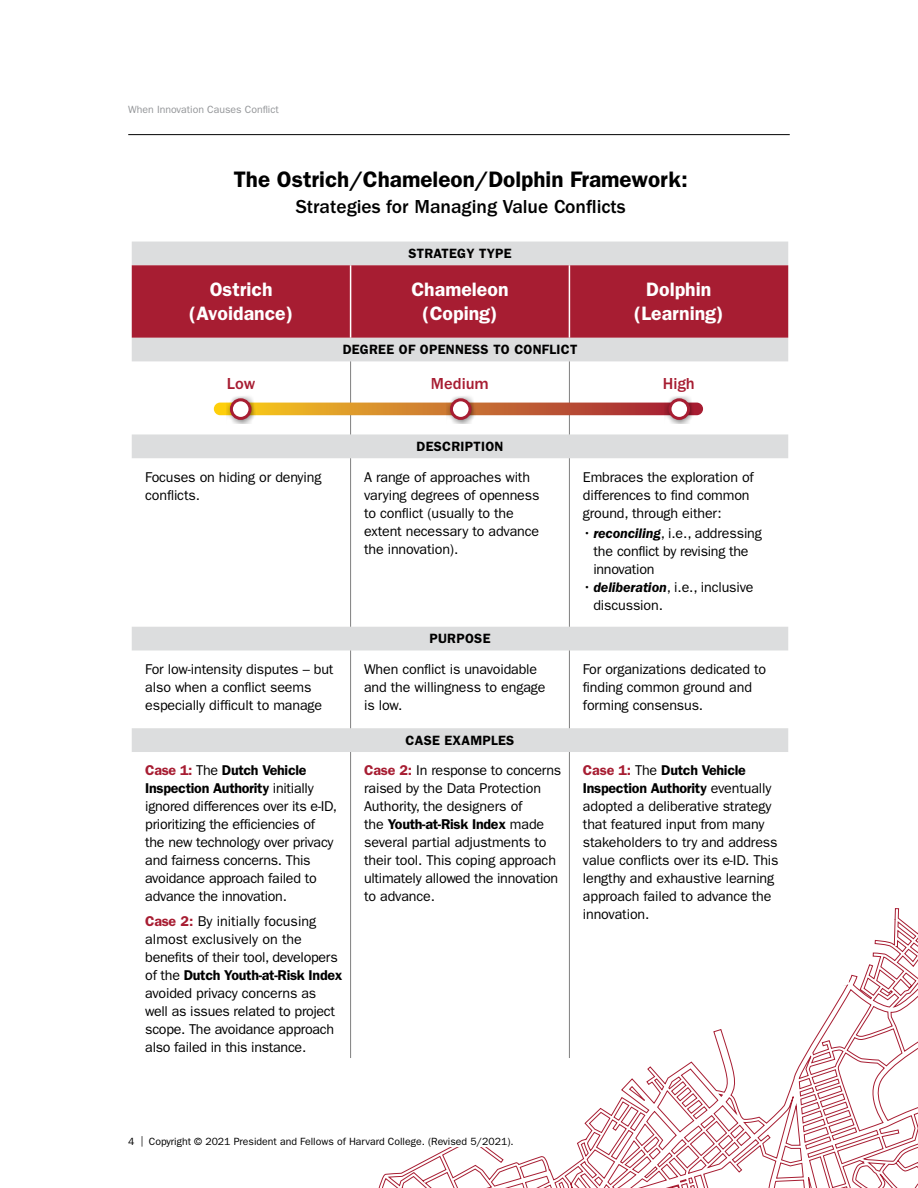
<style>
.page{position:relative;width:918px;height:1188px;background:#fff}
.page>*{position:absolute;margin:0;border:0;box-sizing:border-box;transform-origin:0 0}
.t1{font:600 22.5px "ITC Franklin Gothic Std";color:#000}
.t2{font:600 19.5px/23.4px "ITC Franklin Gothic Std";color:#fff;text-align:center}
.t3{font:500 19.5px "ITC Franklin Gothic Std";color:#000}
.t4{font:500 16.5px "ITC Franklin Gothic Std";color:#a71d32}
.Body{font:14.25px/18px "ITC Franklin Gothic Std";letter-spacing:-.01em;color:#000}
.t5{font:600 13.5px "ITC Franklin Gothic Std";letter-spacing:.02em;color:#000}
.t6{font:10.5px "ITC Franklin Gothic Std";color:#000}
.t7{font:10.5px "ITC Franklin Gothic Std";color:#939598}
.s1{font-weight:600;font-style:italic}
.s2{font-weight:600;color:#a71d32}
.s3{font-weight:600}
</style>
<div class="page">
<hr style="left:128px;top:134px;width:662px;height:1px;background:#000">
<svg style="left:351px;top:894px;width:567px;height:294px"></svg>
<svg style="left:820px;top:911px;width:66px;height:75px"></svg>
<svg style="left:132px;top:242px;width:656px;height:510px"></svg>
<div style="left:132px;top:265px;width:656px;height:73px;background:#a71d32"></div>
<hr style="left:350px;top:361px;width:1px;height:73px;background:#7f7f7f">
<hr style="left:569px;top:361px;width:1px;height:73px;background:#7f7f7f">
<hr style="left:350px;top:752px;width:1px;height:306px;background:#7f7f7f">
<hr style="left:569px;top:752px;width:1px;height:306px;background:#7f7f7f">
<hr style="left:350px;top:265px;width:1px;height:73px;background:#fff">
<hr style="left:569px;top:265px;width:1px;height:73px;background:#fff">
<hr style="left:350px;top:650px;width:1px;height:78px;background:#7f7f7f">
<hr style="left:569px;top:650px;width:1px;height:78px;background:#7f7f7f">
<hr style="left:350px;top:458px;width:1px;height:169px;background:#7f7f7f">
<hr style="left:569px;top:458px;width:1px;height:169px;background:#7f7f7f">
<svg style="left:214px;top:403px;width:489px;height:12px;background:#cb742d"></svg>
<div style="left:226px;top:394px;width:29px;height:30px;background:#000;opacity:.53"></div>
<svg style="left:231px;top:400px;width:19px;height:18px"></svg>
<div style="left:230px;top:398px;width:22px;height:22px;border:3px solid #a71d32;border-radius:50%"></div>
<div style="left:446px;top:394px;width:29px;height:30px;background:#000;opacity:.53"></div>
<svg style="left:451px;top:400px;width:19px;height:18px"></svg>
<div style="left:450px;top:398px;width:22px;height:22px;border:3px solid #a71d32;border-radius:50%"></div>
<div style="left:665px;top:394px;width:29px;height:30px;background:#000;opacity:.53"></div>
<svg style="left:670px;top:400px;width:19px;height:18px"></svg>
<div style="left:668px;top:398px;width:22px;height:22px;border:3px solid #a71d32;border-radius:50%"></div>
<div style="left:128px;top:1136px;width:388px;height:11px;background:#fff"></div>
<p class="t7" style="left:128px;top:103px;width:152px">When Innovation Causes Conflict</p>
<p class="t1" style="left:234px;top:166px;width:456px">The Ostrich/Chameleon/Dolphin Framework:</p>
<p class="t3" style="left:296px;top:195px;width:331px">Strategies for Managing Value Conflicts</p>
<p class="t5" style="left:408px;top:245px;width:105px">STRATEGY TYPE</p>
<p class="t2" style="left:189px;top:278px;width:106px">Ostrich (Avoidance)</p>
<p class="t2" style="left:411px;top:278px;width:99px">Chameleon (Coping)</p>
<p class="t2" style="left:634px;top:278px;width:91px">Dolphin (Learning)</p>
<p class="t5" style="left:343px;top:342px;width:236px">DEGREE OF OPENNESS TO CONFLICT</p>
<p class="t4" style="left:227px;top:374px;width:30px">Low</p>
<p class="t4" style="left:431px;top:374px;width:60px">Medium</p>
<p class="t4" style="left:663px;top:374px;width:34px">High</p>
<p class="t5" style="left:417px;top:438px;width:88px">DESCRIPTION</p>
<p class="Body" style="left:145px;top:468px;width:178px">Focuses on hiding or denying conflicts.</p>
<p class="Body" style="left:364px;top:468px;width:177px">A range of approaches with varying degrees of openness to conflict (usually to the extent necessary to advance the innovation).</p>
<p class="Body" style="left:583px;top:468px;width:172px">Embraces the exploration of differences to find common ground, through either:</p>
<p class="Body" style="left:593px;top:524px;width:170px;text-indent:-10px">•<span class="s1">reconciling</span>, i.e., addressing the conflict by revising the innovation</p>
<p class="Body" style="left:593px;top:578px;width:162px;text-indent:-10px">•<span class="s1">deliberation</span>, i.e., inclusive discussion.</p>
<p class="t5" style="left:429px;top:631px;width:63px">PURPOSE</p>
<p class="Body" style="left:145px;top:660px;width:190px">For low-intensity disputes – but also when a conflict seems especially difficult to manage</p>
<p class="Body" style="left:364px;top:660px;width:183px">When conflict is unavoidable and the willingness to engage is low.</p>
<p class="Body" style="left:583px;top:660px;width:185px">For organizations dedicated to finding common ground and forming consensus.</p>
<p class="t5" style="left:406px;top:732px;width:110px">CASE EXAMPLES</p>
<p class="Body" style="left:145px;top:762px;width:193px"><span class="s2">Case 1:</span> The <span class="s3">Dutch Vehicle<br>Inspection Authority</span> initially ignored differences over its e-ID, prioritizing the efficiencies of the new technology over privacy and fairness concerns. This avoidance approach failed to advance the innovation.</p>
<p class="Body" style="left:145px;top:912px;width:199px"><span class="s2">Case 2:</span> By initially focusing almost exclusively on the benefits of their tool, developers of the <span class="s3">Dutch Youth-at-Risk Index </span>avoided privacy concerns as well as issues related to project scope. The avoidance approach also failed in this instance.</p>
<p class="Body" style="left:364px;top:762px;width:199px"><span class="s2">Case 2:</span> In response to concerns raised by the Data Protection<br>Authority, the designers of<br>the <span class="s3">Youth-at-Risk Index</span> made several partial adjustments to their tool. This coping approach ultimately allowed the innovation to advance.</p>
<p class="Body" style="left:583px;top:762px;width:197px"><span class="s2">Case 1:</span> The <span class="s3">Dutch Vehicle<br>Inspection Authority</span> eventually adopted a deliberative strategy that featured input from many stakeholders to try and address value conflicts over its e-ID. This lengthy and exhaustive learning approach failed to advance the innovation.</p>
<p class="t6" style="left:128px;top:1135px;width:387px">4 | Copyright © 2021 President and Fellows of Harvard College. (Revised 5/2021).</p>
</div>
